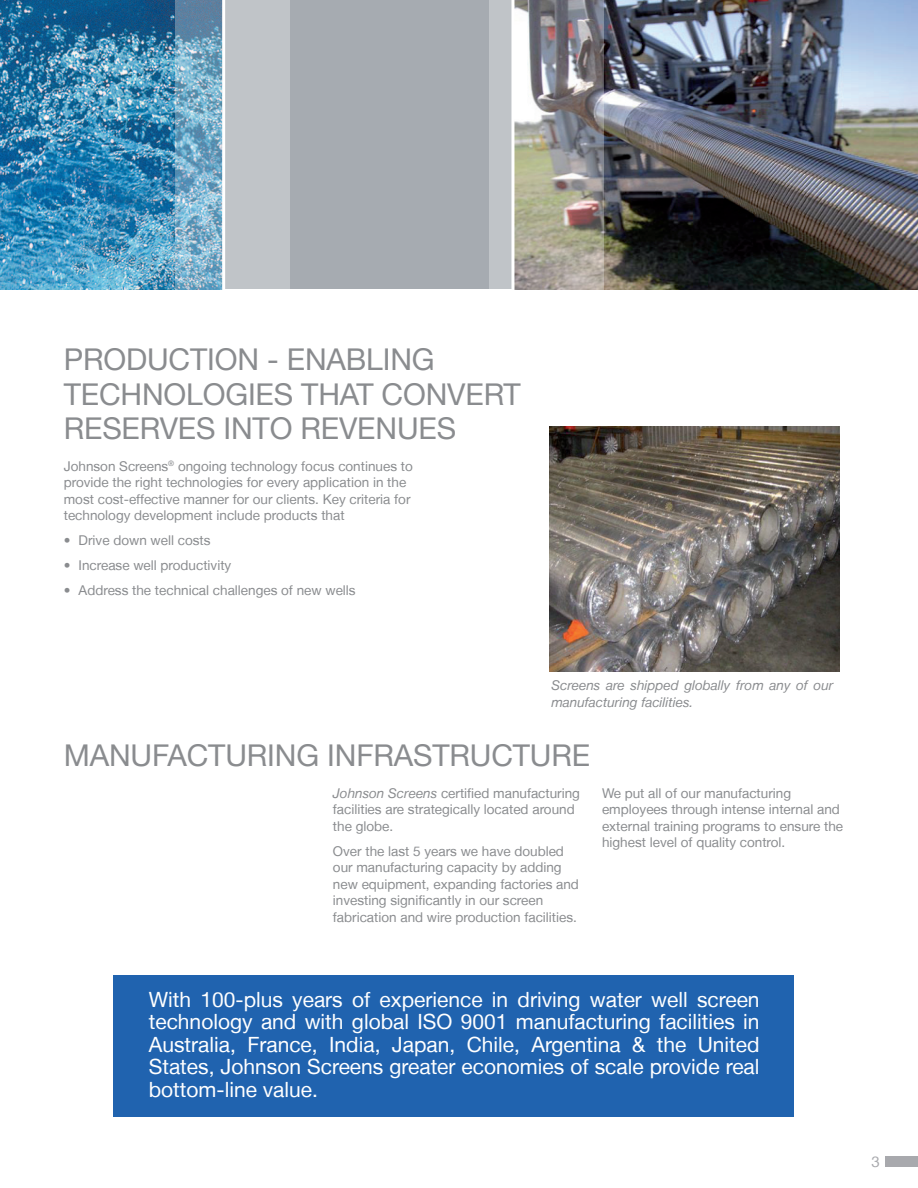
<style>
.page{position:relative;width:918px;height:1188px;background:#fff}
.page>*{position:absolute;margin:0;border:0;box-sizing:border-box;transform-origin:0 0}
.t1{font:30px/34.5px "Helvetica Neue LT";letter-spacing:-.005em;color:#8a8c8f}
.t2{font:21px/22.5px "Helvetica Neue LT";color:#fff;text-align:justify}
.t3{font:13.5px/16.5px "Helvetica Neue LT";color:#8a8c8f}
.t4{font:italic 13.5px/16.5px "Helvetica Neue LT";color:#8a8c8f}
.s1{font-style:italic}
</style>
<div class="page">
<div style="left:886px;top:1157px;width:32px;height:10px;background:#a8a9ad"></div>
<img style="left:0;top:0;width:175px;height:289px">
<div style="left:225px;top:0;width:287px;height:289px;background:#a6abb1"></div>
<div style="left:113px;top:975px;width:681px;height:142px;background:#2063af"></div>
<img style="left:604px;top:0;width:314px;height:289px">
<svg style="left:489px;top:0;width:115px;height:290px;background:#a8a6a3"></svg>
<img style="left:550px;top:426px;width:289px;height:245px">
<svg style="left:175px;top:0;width:115px;height:290px;background:#a5bbc8"></svg>
<h1 class="t1" style="left:64px;top:342px;width:458px">PRODUCTION - ENABLING<br>TECHNOLOGIES THAT CONVERT<br>RESERVES INTO REVENUES</h1>
<p class="t3" style="left:64px;top:458px;width:351px">Johnson Screens<sup>®</sup> ongoing technology focus continues to provide the right technologies for every application in the most cost-effective manner for our clients. Key criteria for technology development include products that</p>
<p class="t3" style="left:64px;top:532px;width:148px">• Drive down well costs</p>
<p class="t3" style="left:64px;top:557px;width:169px">• Increase well productivity</p>
<p class="t3" style="left:64px;top:582px;width:293px">• Address the technical challenges of new wells</p>
<p class="t4" style="left:551px;top:677px;width:284px">Screens are shipped globally from any of our manufacturing facilities.</p>
<h1 class="t1" style="left:64px;top:737px;width:528px">MANUFACTURING INFRASTRUCTURE</h1>
<p class="t3" style="left:333px;top:785px;width:249px"><span class="s1">Johnson Screens</span> certified manufacturing facilities are strategically located around the globe.</p>
<p class="t3" style="left:333px;top:843px;width:248px">Over the last 5 years we have doubled our manufacturing capacity by adding new equipment, expanding factories and investing significantly in our screen fabrication and wire production facilities.</p>
<p class="t3" style="left:602px;top:785px;width:243px">We put all of our manufacturing employees through intense internal and external training programs to ensure the highest level of quality control.</p>
<p class="t2" style="left:149px;top:988px;width:612px">With 100-plus years of experience in driving water well screen technology and with global ISO 9001 manufacturing facilities in Australia, France, India, Japan, Chile, Argentina &amp; the United States, Johnson Screens greater economies of scale provide real bottom-line value.</p>
</div>
